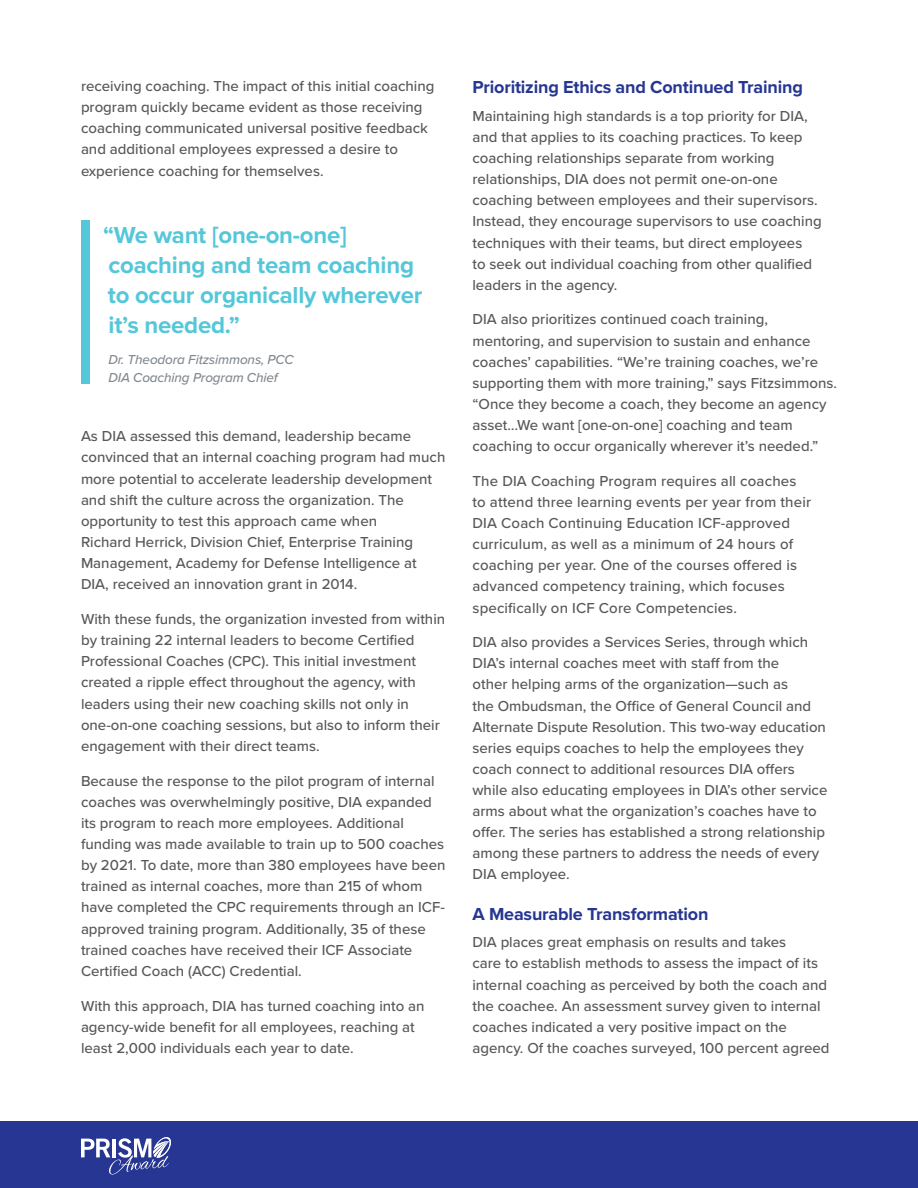
<style>
.page{position:relative;width:918px;height:1188px;background:#fff}
.page>*{position:absolute;margin:0;border:0;box-sizing:border-box;transform-origin:0 0}
.Body_Text{font:700 24px/30px "Proxima Nova";letter-spacing:-.01em;color:#54c7d9}
.Body_Text-2{font:700 18px "Proxima Nova";letter-spacing:-.01em;color:#263692}
.Body_Text-3{font:500 15px/21.1px "Proxima Nova";color:#57585a}
.Body_Text-4{font:italic 500 13.5px/18px "Proxima Nova";letter-spacing:-.01em;color:#848a90}
</style>
<div class="page">
<div style="left:0;top:1121px;width:918px;height:67px;background:#263692"></div>
<svg style="left:81px;top:1137px;width:90px;height:38px"></svg>
<div style="left:81px;top:221px;width:9px;height:163px;background:#54c7d9"></div>
<p class="Body_Text-3" style="left:81px;top:76px;width:355px">receiving coaching. The impact of this initial coaching program quickly became evident as those receiving coaching communicated universal positive feedback and additional employees expressed a desire to experience coaching for themselves.</p>
<p class="Body_Text" style="left:103px;top:221px;width:321px">“We want [one-on-one] coaching and team coaching to occur organically wherever it’s needed.”</p>
<p class="Body_Text-4" style="left:108px;top:351px;width:187px">Dr. Theodora Fitzsimmons, PCC<br>DIA Coaching Program Chief</p>
<p class="Body_Text-3" style="left:81px;top:426px;width:366px">As DIA assessed this demand, leadership became convinced that an internal coaching program had much more potential to accelerate leadership development and shift the culture across the organization. The opportunity to test this approach came when<br>Richard Herrick, Division Chief, Enterprise Training Management, Academy for Defense Intelligence at DIA, received an innovation grant in 2014.</p>
<p class="Body_Text-3" style="left:81px;top:609px;width:366px">With these funds, the organization invested from within by training 22 internal leaders to become Certified Professional Coaches (CPC). This initial investment created a ripple effect throughout the agency, with leaders using their new coaching skills not only in one-on-one coaching sessions, but also to inform their engagement with their direct teams.</p>
<p class="Body_Text-3" style="left:81px;top:770px;width:366px">Because the response to the pilot program of internal coaches was overwhelmingly positive, DIA expanded its program to reach more employees. Additional funding was made available to train up to 500 coaches by 2021. To date, more than 380 employees have been trained as internal coaches, more than 215 of whom have completed the CPC requirements through an ICF&shy;approved training program. Additionally, 35 of these trained coaches have received their ICF Associate Certified Coach (ACC) Credential.</p>
<p class="Body_Text-3" style="left:81px;top:995px;width:345px">With this approach, DIA has turned coaching into an agency-wide benefit for all employees, reaching at least 2,000 individuals each year to date.</p>
<p class="Body_Text-2" style="left:472px;top:76px;width:332px">Prioritizing Ethics and Continued Training</p>
<p class="Body_Text-3" style="left:472px;top:106px;width:351px">Maintaining high standards is a top priority for DIA, and that applies to its coaching practices. To keep coaching relationships separate from working relationships, DIA does not permit one-on-one coaching between employees and their supervisors.<br>Instead, they encourage supervisors to use coaching techniques with their teams, but direct employees<br>to seek out individual coaching from other qualified leaders in the agency.</p>
<p class="Body_Text-3" style="left:472px;top:309px;width:366px">DIA also prioritizes continued coach training, mentoring, and supervision to sustain and enhance coaches’ capabilities. “We’re training coaches, we’re supporting them with more training,” says Fitzsimmons. “Once they become a coach, they become an agency asset…We want [one-on-one] coaching and team coaching to occur organically wherever it’s needed.”</p>
<p class="Body_Text-3" style="left:472px;top:471px;width:340px">The DIA Coaching Program requires all coaches to attend three learning events per year from their DIA Coach Continuing Education ICF-approved curriculum, as well as a minimum of 24 hours of coaching per year. One of the courses offered is advanced competency training, which focuses specifically on ICF Core Competencies.</p>
<p class="Body_Text-3" style="left:472px;top:632px;width:357px">DIA also provides a Services Series, through which DIA’s internal coaches meet with staff from the<br>other helping arms of the organization—such as<br>the Ombudsman, the Office of General Council and Alternate Dispute Resolution. This two-way education series equips coaches to help the employees they coach connect to additional resources DIA offers while also educating employees in DIA’s other service arms about what the organization’s coaches have to offer. The series has established a strong relationship among these partners to address the needs of every DIA employee.</p>
<p class="Body_Text-2" style="left:472px;top:903px;width:237px">A Measurable Transformation</p>
<p class="Body_Text-3" style="left:472px;top:932px;width:359px">DIA places great emphasis on results and takes<br>care to establish methods to assess the impact of its internal coaching as perceived by both the coach and the coachee. An assessment survey given to internal coaches indicated a very positive impact on the agency. Of the coaches surveyed, 100 percent agreed</p>
</div>
